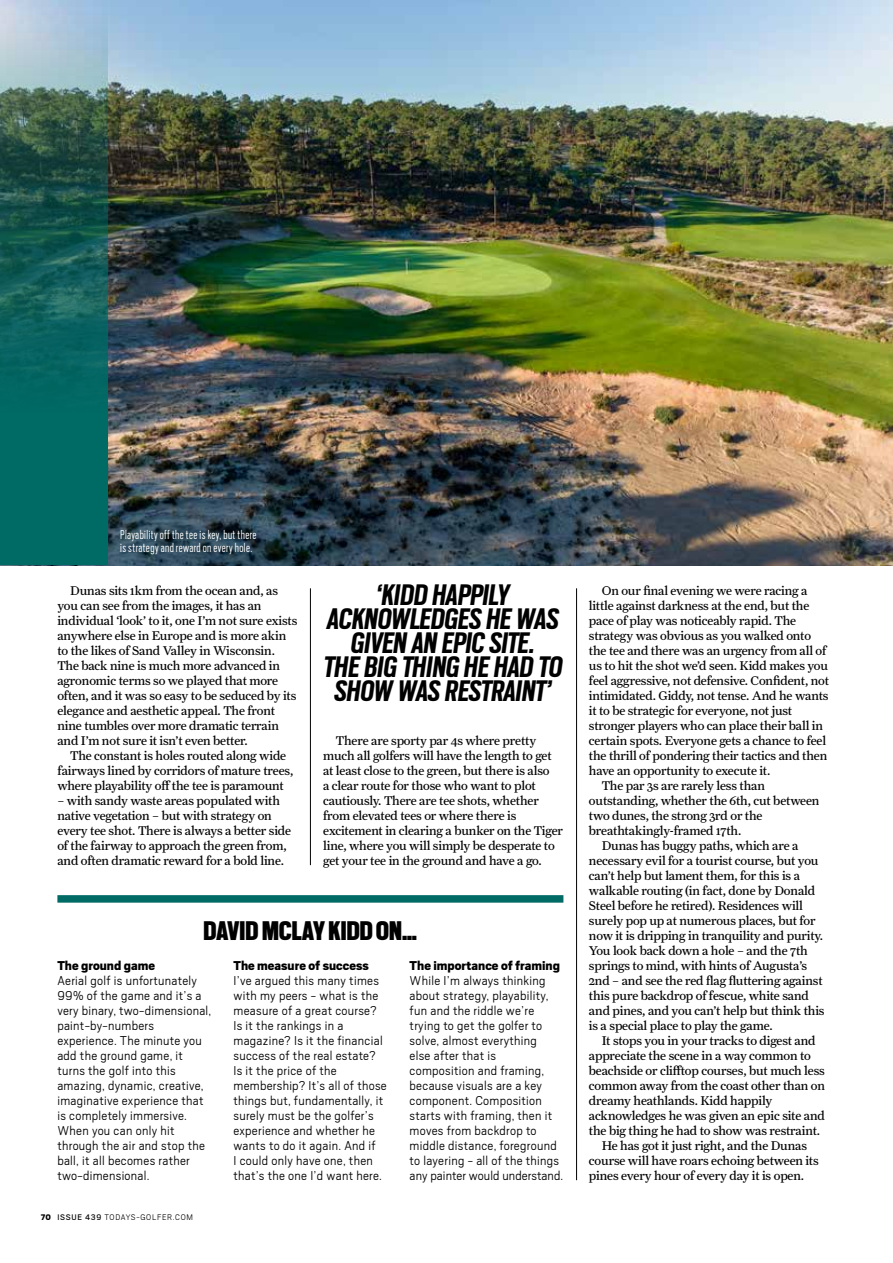
<style>
.page{position:relative;width:893px;height:1263px;background:#fff}
.page>*{position:absolute;margin:0;border:0;box-sizing:border-box;transform-origin:0 0}
.t1{font:italic 700 33px/24px "Scout Cond";letter-spacing:-.005em;color:#000;text-align:center}
.t2{font:900 30px "Scout Cond";letter-spacing:.005em;color:#000}
.t3{font:300 14.25px/15px "Scout";letter-spacing:.02em;color:#000}
.t4{font:300 14.25px/13.5px "Scout Cond";letter-spacing:.03em;color:#fff}
.t5{font:900 14.25px "Scout";color:#000}
.t6{font:12.75px/15px "Farnham Text";letter-spacing:-.01em;color:#000}
.t7{font:300 9px "Scout";letter-spacing:.08em;color:#000}
.s1{font-weight:900}
.s2{font-weight:400}
</style>
<div class="page">
<img style="left:107px;top:0;width:786px;height:565px">
<hr style="left:310px;top:588px;width:1px;height:277px;background:#000">
<hr style="left:576px;top:588px;width:1px;height:592px;background:#000">
<div style="left:57px;top:895px;width:506px;height:8px;background:#006a65"></div>
<svg style="left:0;top:0;width:107px;height:565px;background:#2a706c"></svg>
<p class="t4" style="left:120px;top:527px;width:138px">Playability off the tee is key, but there is strategy and reward on every hole.</p>
<p class="t6" style="left:57px;top:583px;width:242px;text-indent:13px">Dunas sits 1km from the ocean and, as you can see from the images, it has an individual ‘look’ to it, one I’m not sure exists anywhere else in Europe and is more akin to the likes of Sand Valley in Wisconsin.<br>The back nine is much more advanced in agronomic terms so we played that more often, and it was so easy to be seduced by its elegance and aesthetic appeal. The front nine tumbles over more dramatic terrain and I’m not sure it isn’t even better.</p>
<p class="t6" style="left:57px;top:748px;width:237px;text-indent:13px">The constant is holes routed along wide fairways lined by corridors of mature trees, where playability off the tee is paramount</p>
<p class="t6" style="left:57px;top:793px;width:235px">– with sandy waste areas populated with native vegetation – but with strategy on every tee shot. There is always a better side of the fairway to approach the green from, and often dramatic reward for a bold line.</p>
<h1 class="t1" style="left:324px;top:581px;width:240px">‘KIDD HAPPILY<br>ACKNOWLEDGES HE WAS<br>GIVEN AN EPIC SITE.<br>THE BIG THING HE HAD TO<br>SHOW WAS RESTRAINT’</h1>
<p class="t6" style="left:323px;top:733px;width:241px;text-indent:13px">There are sporty par 4s where pretty much all golfers will have the length to get at least close to the green, but there is also<br>a clear route for those who want to plot cautiously. There are tee shots, whether from elevated tees or where there is excitement in clearing a bunker on the Tiger line, where you will simply be desperate to get your tee in the ground and have a go.</p>
<h2 class="t2" style="left:204px;top:911px;width:215px">DAVID MCLAY KIDD ON…</h2>
<p class="t5" style="left:57px;top:957px;width:99px">The ground game</p>
<p class="t3" style="left:57px;top:973px;width:155px">Aerial golf is unfortunately<br>99% of the game and it’s a very binary, two-dimensional, paint-by-numbers experience. The minute you add the ground game, it turns the golf into this amazing, dynamic, creative, imaginative experience that is completely immersive.<br>When you can only hit through the air and stop the ball, it all becomes rather two-dimensional.</p>
<p class="t7" style="left:41px;top:1212px;width:154px"><span class="s1">70</span> <span class="s2">ISSUE 439</span> TODAYS-GOLFER.COM</p>
<p class="t5" style="left:234px;top:956px;width:137px">The measure of success</p>
<p class="t3" style="left:234px;top:972px;width:155px">I’ve argued this many times with my peers - what is the measure of a great course?<br>Is it the rankings in a magazine? Is it the financial success of the real estate?<br>Is it the price of the membership? It’s all of those things but, fundamentally, it surely must be the golfer’s experience and whether he wants to do it again. And if<br>I could only have one, then that’s the one I’d want here.</p>
<p class="t5" style="left:410px;top:956px;width:152px">The importance of framing</p>
<p class="t3" style="left:410px;top:972px;width:155px">While I’m always thinking about strategy, playability, fun and the riddle we’re trying to get the golfer to solve, almost everything<br>else after that is composition and framing, because visuals are a key component. Composition starts with framing, then it moves from backdrop to middle distance, foreground to layering - all of the things any painter would understand.</p>
<p class="t6" style="left:602px;top:583px;width:207px">On our final evening we were racing a</p>
<p class="t6" style="left:589px;top:598px;width:222px">little against darkness at the end, but the</p>
<p class="t6" style="left:589px;top:613px;width:209px">pace of play was noticeably rapid. The</p>
<p class="t6" style="left:589px;top:628px;width:224px">strategy was obvious as you walked onto</p>
<p class="t6" style="left:589px;top:643px;width:239px">the tee and there was an urgency from all of</p>
<p class="t6" style="left:589px;top:658px;width:241px">us to hit the shot we’d seen. Kidd makes you</p>
<p class="t6" style="left:589px;top:673px;width:242px">feel aggressive, not defensive. Confident, not</p>
<p class="t6" style="left:589px;top:688px;width:241px">intimidated. Giddy, not tense. And he wants</p>
<p class="t6" style="left:589px;top:703px;width:205px">it to be strategic for everyone, not just</p>
<p class="t6" style="left:589px;top:718px;width:236px">stronger players who can place their ball in</p>
<p class="t6" style="left:589px;top:733px;width:239px">certain spots. Everyone gets a chance to feel</p>
<p class="t6" style="left:589px;top:748px;width:240px">the thrill of pondering their tactics and then</p>
<p class="t6" style="left:589px;top:763px;width:183px">have an opportunity to execute it.</p>
<p class="t6" style="left:602px;top:778px;width:165px">The par 3s are rarely less than</p>
<p class="t6" style="left:589px;top:793px;width:232px">outstanding, whether the 6th, cut between</p>
<p class="t6" style="left:589px;top:808px;width:175px">two dunes, the strong 3rd or the</p>
<p class="t6" style="left:589px;top:823px;width:154px">breathtakingly-framed 17th.</p>
<p class="t6" style="left:602px;top:838px;width:198px">Dunas has buggy paths, which are a</p>
<p class="t6" style="left:589px;top:853px;width:231px">necessary evil for a tourist course, but you</p>
<p class="t6" style="left:589px;top:868px;width:213px">can’t help but lament them, for this is a</p>
<p class="t6" style="left:589px;top:883px;width:228px">walkable routing (in fact, done by Donald</p>
<p class="t6" style="left:589px;top:898px;width:215px">Steel before he retired). Residences will</p>
<p class="t6" style="left:589px;top:913px;width:228px">surely pop up at numerous places, but for</p>
<p class="t6" style="left:589px;top:928px;width:236px">now it is dripping in tranquility and purity.</p>
<p class="t6" style="left:589px;top:943px;width:220px">You look back down a hole – and the 7th</p>
<p class="t6" style="left:589px;top:958px;width:220px">springs to mind, with hints of Augusta’s</p>
<p class="t6" style="left:589px;top:973px;width:235px">2nd – and see the red flag fluttering against</p>
<p class="t6" style="left:589px;top:988px;width:222px">this pure backdrop of fescue, white sand</p>
<p class="t6" style="left:589px;top:1003px;width:237px">and pines, and you can’t help but think this</p>
<p class="t6" style="left:589px;top:1018px;width:185px">is a special place to play the game.</p>
<p class="t6" style="left:602px;top:1033px;width:216px">It stops you in your tracks to digest and</p>
<p class="t6" style="left:589px;top:1048px;width:224px">appreciate the scene in a way common to</p>
<p class="t6" style="left:589px;top:1063px;width:237px">beachside or clifftop courses, but much less</p>
<p class="t6" style="left:589px;top:1078px;width:238px">common away from the coast other than on</p>
<p class="t6" style="left:589px;top:1093px;width:185px">dreamy heathlands. Kidd happily</p>
<p class="t6" style="left:589px;top:1108px;width:238px">acknowledges he was given an epic site and</p>
<p class="t6" style="left:589px;top:1123px;width:233px">the big thing he had to show was restraint.</p>
<p class="t6" style="left:602px;top:1138px;width:207px">He has got it just right, and the Dunas</p>
<p class="t6" style="left:589px;top:1153px;width:231px">course will have roars echoing between its</p>
<p class="t6" style="left:589px;top:1168px;width:217px">pines every hour of every day it is open.</p>
</div>
